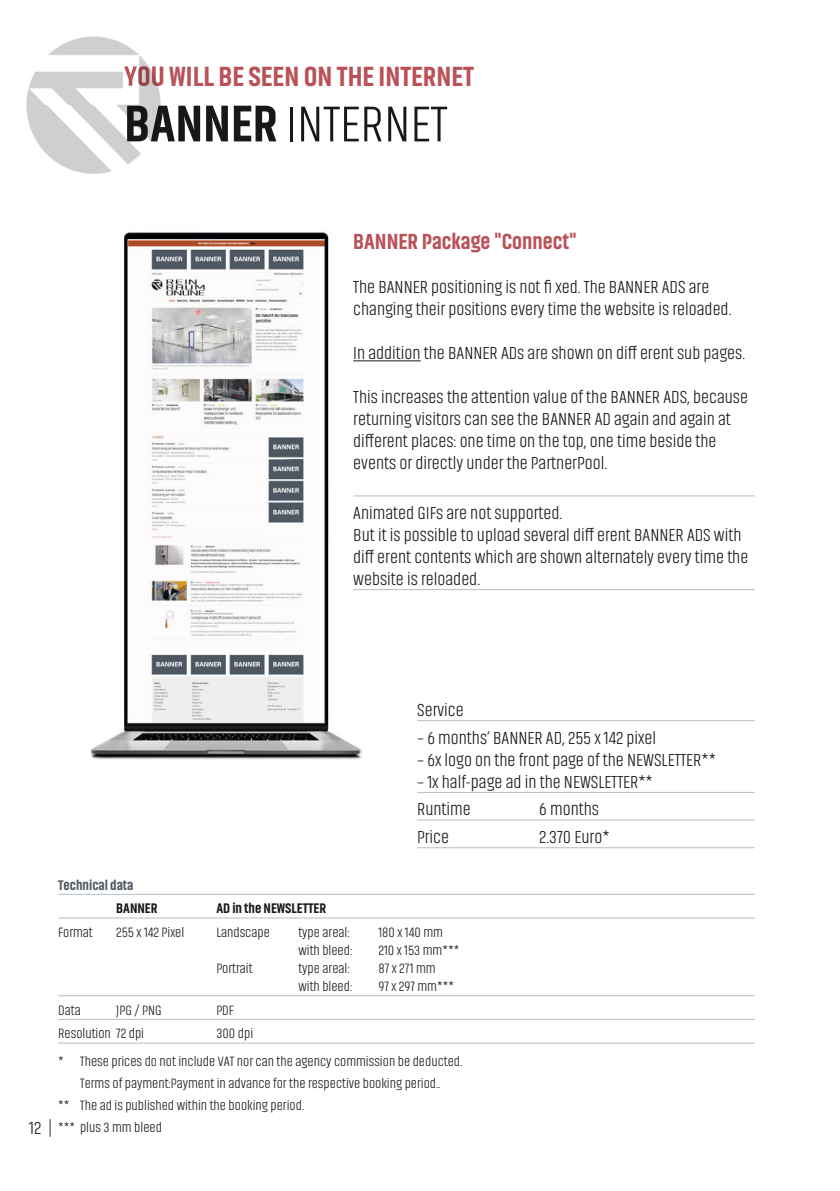
<style>
.page{position:relative;width:840px;height:1191px;background:#fff}
.page>*{position:absolute;margin:0;border:0;box-sizing:border-box;transform-origin:0 0}
.t1{font:300 52px "Akhand";color:#171818}
.t2{font:800 28px "Akhand";color:#b95258}
.t3{font:800 22px "Akhand";color:#b95258}
.t4{font:300 18px/22px "Akhand";color:#171818}
.t5{font:300 14px/22px "Akhand";color:#171818}
.t6{font:800 14px "Akhand";color:#171818}
.t7{font:800 14px "Akhand";color:#4d5863}
.s1{font-weight:800}
</style>
<div class="page">
<img style="left:91px;top:232px;width:270px;height:528px">
<hr style="left:353px;top:360px;width:67px;height:1px;background:#171818">
<hr style="left:353px;top:495px;width:401px;height:1px;background:#b6bdc4">
<hr style="left:353px;top:589px;width:401px;height:1px;background:#b6bdc4">
<hr style="left:58px;top:894px;width:696px;height:1px;background:#b6bdc4">
<hr style="left:58px;top:917px;width:696px;height:1px;background:#b6bdc4">
<hr style="left:58px;top:995px;width:696px;height:1px;background:#b6bdc4">
<hr style="left:58px;top:1019px;width:696px;height:1px;background:#b6bdc4">
<hr style="left:58px;top:1042px;width:696px;height:1px;background:#b6bdc4">
<hr style="left:417px;top:720px;width:337px;height:1px;background:#b6bdc4">
<hr style="left:417px;top:792px;width:337px;height:1px;background:#b6bdc4">
<hr style="left:417px;top:819px;width:337px;height:1px;background:#b6bdc4">
<hr style="left:417px;top:847px;width:337px;height:1px;background:#b6bdc4">
<img style="left:26px;top:36px;width:135px;height:138px">
<img style="left:124px;top:66px;width:37px;height:20px">
<img style="left:127px;top:106px;width:34px;height:35px">
<h2 class="t2" style="left:124px;top:61px;width:351px">YOU WILL BE SEEN ON THE INTERNET</h2>
<h1 class="t1" style="left:124px;top:97px;width:324px"><span class="s1">BANNER</span> INTERNET</h1>
<p class="t3" style="left:353px;top:230px;width:225px">BANNER Package "Connect"</p>
<p class="t4" style="left:353px;top:276px;width:379px">The BANNER positioning is not fi xed. The BANNER ADS are changing their positions every time the website is reloaded.</p>
<p class="t4" style="left:353px;top:342px;width:393px">In addition the BANNER ADs are shown on diff erent sub pages.</p>
<p class="t4" style="left:353px;top:386px;width:396px">This increases the attention value of the BANNER ADS, because returning visitors can see the BANNER AD again and again at different places: one time on the top, one time beside the events or directly under the PartnerPool.</p>
<p class="t4" style="left:353px;top:502px;width:396px">Animated GIFs are not supported.<br>But it is possible to upload several diff erent BANNER ADS with diff erent contents which are shown alternately every time the website is reloaded.</p>
<p class="t4" style="left:417px;top:699px;width:48px">Service</p>
<p class="t4" style="left:417px;top:726px;width:240px">– 6 months‘ BANNER AD, 255 x 142 pixel</p>
<p class="t4" style="left:417px;top:748px;width:300px">– 6x logo on the front page of the NEWSLETTER**</p>
<p class="t4" style="left:417px;top:768px;width:237px;line-height:27.6px">– 1x half-page ad in the NEWSLETTER**<br>Runtime</p>
<p class="t4" style="left:539px;top:798px;width:61px">6 months</p>
<p class="t4" style="left:417px;top:826px;width:33px">Price</p>
<p class="t4" style="left:539px;top:826px;width:72px">2.370 Euro*</p>
<p class="t7" style="left:58px;top:877px;width:77px">Technical data</p>
<p class="t6" style="left:116px;top:901px;width:43px">BANNER</p>
<p class="t6" style="left:216px;top:901px;width:111px">AD in the NEWSLETTER</p>
<p class="t5" style="left:58px;top:921px;width:36px">Format</p>
<p class="t5" style="left:116px;top:921px;width:70px">255 x 142 Pixel</p>
<p class="t5" style="left:216px;top:921px;width:55px">Landscape</p>
<p class="t5" style="left:298px;top:921px;width:53px">type areal:</p>
<p class="t5" style="left:378px;top:921px;width:66px">180 x 140 mm</p>
<p class="t5" style="left:298px;top:939px;width:55px">with bleed:</p>
<p class="t5" style="left:378px;top:939px;width:82px">210 x 153 mm***</p>
<p class="t5" style="left:216px;top:957px;width:38px">Portrait</p>
<p class="t5" style="left:298px;top:957px;width:53px">type areal:</p>
<p class="t5" style="left:378px;top:957px;width:59px">87 x 271 mm</p>
<p class="t5" style="left:298px;top:975px;width:55px">with bleed:</p>
<p class="t5" style="left:378px;top:975px;width:77px">97 x 297 mm***</p>
<p class="t5" style="left:58px;top:999px;width:24px">Data</p>
<p class="t5" style="left:116px;top:999px;width:47px">JPG / PNG</p>
<p class="t5" style="left:216px;top:999px;width:19px">PDF</p>
<p class="t5" style="left:58px;top:1022px;width:87px">Resolution 72 dpi</p>
<p class="t5" style="left:58px;top:1020px;width:405px;line-height:27.6px;text-indent:158px">300 dpi<br>* These prices do not include VAT nor can the agency commission be deducted.</p>
<p class="t5" style="left:58px;top:1072px;width:383px;text-indent:22px">Terms of payment:Payment in advance for the respective booking period.. ** The ad is published within the booking period.<br>*** plus 3 mm bleed</p>
<p class="t4" style="left:29px;top:1116px;width:25px">12 |</p>
</div>
